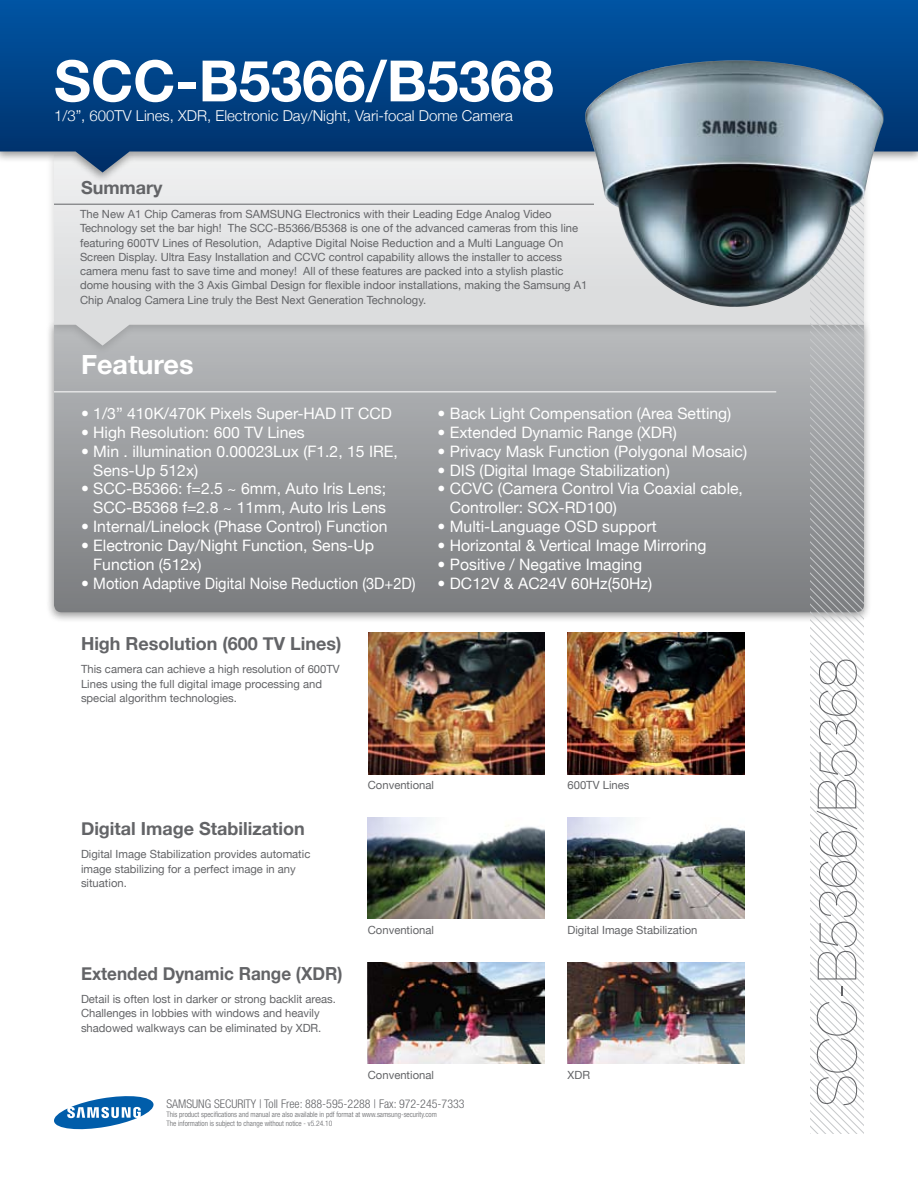
<style>
.page{position:relative;width:918px;height:1188px;background:#fff}
.page>*{position:absolute;margin:0;border:0;box-sizing:border-box;transform-origin:0 0}
.t1{font:700 57px "Helvetica Neue";color:#fff}
.t2{font:200 54px "Helvetica Neue";color:#636467}
.t3{font:700 27px "Helvetica Neue";color:#fff}
.t4{font:700 18px "Helvetica Neue";color:#636467}
.t5{font:700 18px "Helvetica Neue";color:#636467;scale:.95 1}
.t6{font:15.75px/18.9px "Helvetica Neue";color:#fff}
.t7{font:300 15px "Helvetica Neue";color:#fff}
.t8{font:300 condensed 12px "Helvetica Neue LT Std";color:#636467}
.t9{font:11.25px/14.2px "Helvetica Neue";color:#636467}
.t10{font:300 condensed 7.5px/9px "Helvetica Neue LT Std";color:#636467}
</style>
<div class="page">
<svg style="left:54px;top:1096px;width:100px;height:33px"></svg>
<div style="left:46px;top:320px;width:826px;height:304px;background:#000;opacity:.4"></div>
<svg style="left:54px;top:356px;width:756px;height:256px;background:#96989a"></svg>
<div style="left:46px;top:150px;width:826px;height:206px;background:#000;opacity:.15"></div>
<svg style="left:54px;top:183px;width:756px;height:163px;background:#d9dadc"></svg>
<div style="left:0;top:0;width:918px;height:183px;background:#000;opacity:.4"></div>
<svg style="left:0;top:0;width:918px;height:172px;background:#155493"></svg>
<svg style="left:810px;top:310px;width:54px;height:824px"></svg>
<hr style="left:54px;top:204px;width:540px;height:1px;background:#636467">
<hr style="left:54px;top:391px;width:722px;height:1px;background:#fff">
<img style="left:585px;top:60px;width:299px;height:250px">
<img style="left:368px;top:633px;width:176px;height:141px">
<img style="left:568px;top:633px;width:177px;height:141px">
<img style="left:368px;top:818px;width:177px;height:101px">
<img style="left:568px;top:818px;width:177px;height:101px">
<img style="left:368px;top:962px;width:177px;height:102px">
<img style="left:568px;top:962px;width:177px;height:102px">
<h1 class="t1" style="left:54px;top:46px;width:501px">SCC-B5366/B5368</h1>
<h3 class="t7" style="left:54px;top:107px;width:461px">1/3”, 600TV Lines, XDR, Electronic Day/Night, Vari-focal Dome Camera</h3>
<h3 class="t4" style="left:81px;top:177px;width:83px">Summary</h3>
<p class="t9" style="left:80px;top:207px;width:509px">The New A1 Chip Cameras from SAMSUNG Electronics with their Leading Edge Analog Video Technology set the bar high! The SCC-B5366/B5368 is one of the advanced cameras from this line featuring 600TV Lines of Resolution, Adaptive Digital Noise Reduction and a Multi Language On Screen Display. Ultra Easy Installation and CCVC control capability allows the installer to access camera menu fast to save time and money! All of these features are packed into a stylish plastic dome housing with the 3 Axis Gimbal Design for flexible indoor installations, making the Samsung A1<br>Chip Analog Camera Line truly the Best Next Generation Technology.</p>
<h3 class="t3" style="left:81px;top:348px;width:114px">Features</h3>
<h3 class="t6" style="left:81px;top:404px;width:312px">• 1/3” 410K/470K Pixels Super-HAD IT CCD</h3>
<h3 class="t6" style="left:81px;top:422px;width:225px">• High Resolution: 600 TV Lines</h3>
<h3 class="t6" style="left:93px;top:441px;width:306px;text-indent:-12px">• Min . illumination 0.00023Lux (F1.2, 15 IRE,<br>Sens-Up 512x)</h3>
<h3 class="t6" style="left:81px;top:479px;width:307px;text-align:right">• SCC-B5366: f=2.5 ~ 6mm, Auto Iris Lens;<br>SCC-B5368 f=2.8 ~ 11mm, Auto Iris Lens</h3>
<h3 class="t6" style="left:81px;top:517px;width:308px">• Internal/Linelock (Phase Control) Function</h3>
<h3 class="t6" style="left:93px;top:536px;width:282px;text-indent:-12px">• Electronic Day/Night Function, Sens-Up<br>Function (512x)</h3>
<h3 class="t6" style="left:81px;top:574px;width:336px">• Motion Adaptive Digital Noise Reduction (3D+2D)</h3>
<h3 class="t4" style="left:81px;top:633px;width:262px">High Resolution (600 TV Lines)</h3>
<p class="t9" style="left:81px;top:662px;width:260px">This camera can achieve a high resolution of 600TV<br>Lines using the full digital image processing and special algorithm technologies.</p>
<h3 class="t6" style="left:438px;top:404px;width:295px">• Back Light Compensation (Area Setting)</h3>
<h3 class="t6" style="left:438px;top:422px;width:241px">• Extended Dynamic Range (XDR)</h3>
<h3 class="t6" style="left:438px;top:441px;width:311px">• Privacy Mask Function (Polygonal Mosaic)</h3>
<h3 class="t6" style="left:438px;top:460px;width:234px">• DIS (Digital Image Stabilization)</h3>
<h3 class="t6" style="left:450px;top:479px;width:295px;text-indent:-12px">• CCVC (Camera Control Via Coaxial cable,<br>Controller: SCX-RD100)</h3>
<h3 class="t6" style="left:438px;top:517px;width:221px">• Multi-Language OSD support</h3>
<h3 class="t6" style="left:438px;top:536px;width:270px">• Horizontal &amp; Vertical Image Mirroring</h3>
<h3 class="t6" style="left:438px;top:555px;width:206px">• Positive / Negative Imaging</h3>
<h3 class="t6" style="left:438px;top:574px;width:216px">• DC12V &amp; AC24V 60Hz(50Hz)</h3>
<h3 class="t4" style="left:81px;top:818px;width:225px">Digital Image Stabilization</h3>
<p class="t9" style="left:81px;top:847px;width:231px">Digital Image Stabilization provides automatic image stabilizing for a perfect image in any situation.</p>
<h3 class="t5" style="left:81px;top:962px;width:277px">Extended Dynamic Range (XDR)</h3>
<p class="t9" style="left:81px;top:992px;width:257px">Detail is often lost in darker or strong backlit areas.<br>Challenges in lobbies with windows and heavily shadowed walkways can be eliminated by XDR.</p>
<p class="t9" style="left:368px;top:778px;width:68px">Conventional</p>
<p class="t9" style="left:568px;top:778px;width:63px">600TV Lines</p>
<p class="t9" style="left:368px;top:923px;width:68px">Conventional</p>
<p class="t9" style="left:568px;top:923px;width:131px">Digital Image Stabilization</p>
<p class="t9" style="left:368px;top:1067px;width:68px">Conventional</p>
<p class="t9" style="left:568px;top:1067px;width:24px">XDR</p>
<p class="t8" style="left:167px;top:1097px;width:300px">SAMSUNG SECURITY | Toll Free: 888-595-2288 | Fax: 972-245-7333</p>
<p class="t10" style="left:167px;top:1110px;width:272px">This product specifications and manual are also available in pdf format at www.samsung-security.com<br>The information is subject to change without notice - v5.24.10</p>
<h2 class="t2" style="left:806px;top:1107px;width:451px;rotate:-90deg">SCC-B5366/B5368</h2>
</div>
